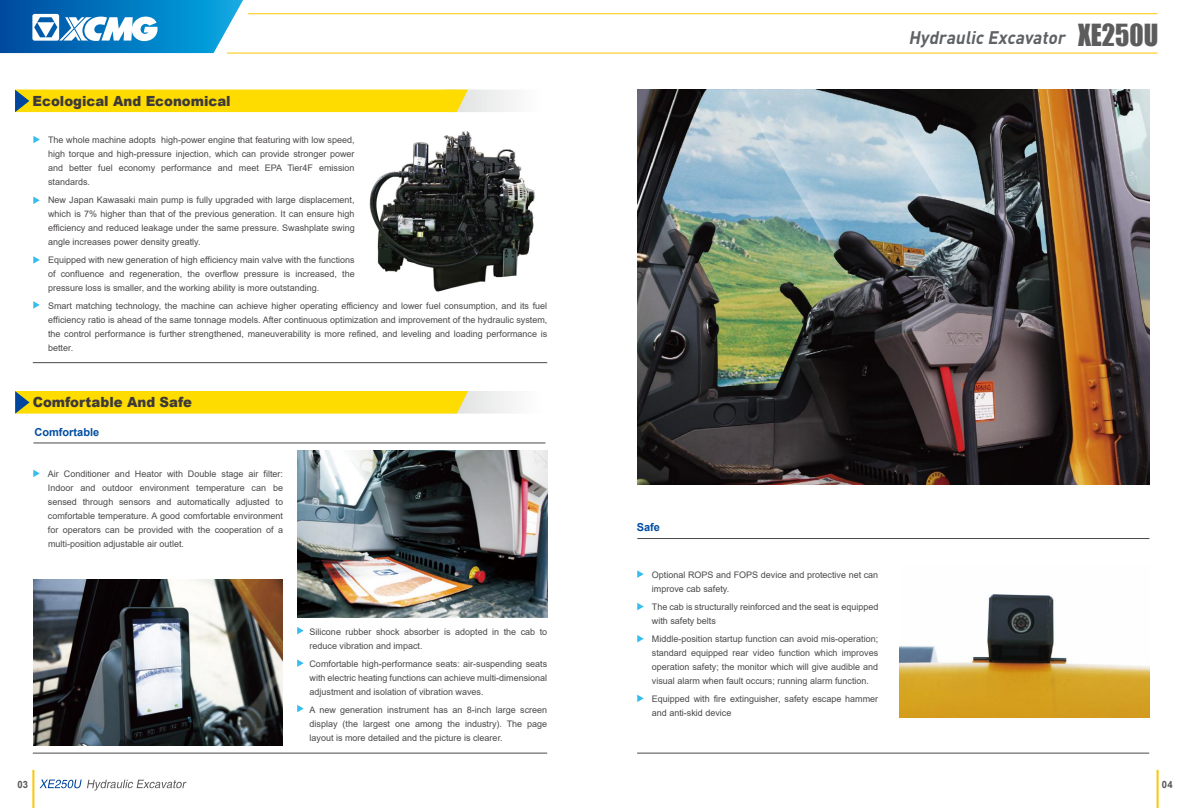
<style>
.page{position:relative;width:1191px;height:808px;background:#fff}
.page>*{position:absolute;margin:0;border:0;box-sizing:border-box;transform-origin:0 0}
.t1{font:28px "Impact";color:#5c5c5c;scale:.95 1}
.t2{font:italic 700 18px "DIN Pro";color:#5f6265;scale:.95 1}
.t3{font:900 14px "Arial";color:#3e3a39;scale:.95 1}
.t4{font:700 11px "Arial";color:#004da1}
.t5{font:700 10px "Arial";color:#595757;scale:.95 1}
.t6{font:9px/14px "Arial";color:#4b4848;text-align:justify}
</style>
<div class="page">
<div style="left:15px;top:90px;width:259px;height:22px;background:#ffdc00"></div>
<svg style="left:33px;top:136px;width:7px;height:7px"></svg>
<svg style="left:15px;top:391px;width:497px;height:23px;background:#f9dc1e"></svg>
<hr style="left:32px;top:770px;width:2px;height:38px;background:#fbc700">
<hr style="left:1156px;top:770px;width:2px;height:38px;background:#fbc700">
<svg style="left:0;top:0;width:243px;height:53px"></svg>
<hr style="left:227px;top:53px;width:930px;height:1px;background:#fbc700">
<hr style="left:248px;top:13px;width:909px;height:1px;background:#fbc700">
<svg style="left:33px;top:301px;width:7px;height:8px"></svg>
<svg style="left:33px;top:256px;width:7px;height:8px"></svg>
<svg style="left:33px;top:197px;width:7px;height:7px"></svg>
<svg style="left:33px;top:470px;width:7px;height:7px"></svg>
<svg style="left:297px;top:627px;width:7px;height:7px"></svg>
<svg style="left:297px;top:659px;width:7px;height:8px"></svg>
<svg style="left:297px;top:705px;width:7px;height:7px"></svg>
<hr style="left:33px;top:362px;width:514px;height:1px;background:#4b4848">
<hr style="left:33px;top:753px;width:514px;height:1px;background:#4b4848">
<hr style="left:33px;top:443px;width:512px;height:1px;background:#4b4848">
<hr style="left:637px;top:753px;width:512px;height:1px;background:#4b4848">
<svg style="left:40px;top:779px;width:146px;height:11px"></svg>
<img style="left:297px;top:451px;width:250px;height:166px">
<img style="left:33px;top:580px;width:250px;height:166px">
<svg style="left:637px;top:570px;width:7px;height:8px"></svg>
<svg style="left:637px;top:603px;width:7px;height:7px"></svg>
<svg style="left:637px;top:635px;width:7px;height:7px"></svg>
<svg style="left:637px;top:695px;width:7px;height:7px"></svg>
<hr style="left:637px;top:538px;width:512px;height:1px;background:#4b4848">
<img style="left:899px;top:594px;width:250px;height:123px">
<img style="left:637px;top:90px;width:512px;height:395px">
<img style="left:274px;top:89px;width:261px;height:203px">
<h3 class="t3" style="left:33px;top:91px;width:210px">Ecological And Economical</h3>
<p class="t6" style="left:48px;top:132px;width:308px">The whole machine adopts high-power engine that featuring with low speed, high torque and high-pressure injection, which can provide stronger power and better fuel economy performance and meet EPA Tier4F emission standards.</p>
<p class="t6" style="left:48px;top:192px;width:308px">New Japan Kawasaki main pump is fully upgraded with large displacement, which is 7% higher than that of the previous generation. It can ensure high efficiency and reduced leakage under the same pressure. Swashplate swing angle increases power density greatly.</p>
<p class="t6" style="left:48px;top:252px;width:308px">Equipped with new generation of high efficiency main valve with the functions of confluence and regeneration, the overflow pressure is increased, the pressure loss is smaller, and the working ability is more outstanding.</p>
<p class="t6" style="left:48px;top:299px;width:501px">Smart matching technology, the machine can achieve higher operating efficiency and lower fuel consumption, and its fuel efficiency ratio is ahead of the same tonnage models. After continuous optimization and improvement of the hydraulic system, the control performance is further strengthened, maneuverability is more refined, and leveling and loading performance is better.</p>
<h3 class="t3" style="left:33px;top:392px;width:169px">Comfortable And Safe</h3>
<p class="t4" style="left:34px;top:424px;width:66px">Comfortable</p>
<p class="t6" style="left:48px;top:467px;width:237px">Air Conditioner and Heator with Double stage air filter:<br>Indoor and outdoor environment temperature can be sensed through sensors and automatically adjusted to comfortable temperature. A good comfortable environment for operators can be provided with the cooperation of a multi-position adjustable air outlet.</p>
<p class="t6" style="left:309px;top:624px;width:239px">Silicone rubber shock absorber is adopted in the cab to reduce vibration and impact.</p>
<p class="t6" style="left:309px;top:656px;width:239px">Comfortable high-performance seats: air-suspending seats with electric heating functions can achieve multi-dimensional adjustment and isolation of vibration waves.</p>
<p class="t6" style="left:309px;top:702px;width:239px">A new generation instrument has an 8-inch large screen display (the largest one among the industry). The page layout is more detailed and the picture is clearer.</p>
<h2 class="t2" style="left:908px;top:25px;width:170px">Hydraulic Excavator</h2>
<h1 class="t1" style="left:1078px;top:13px;width:86px">XE250U</h1>
<p class="t4" style="left:636px;top:520px;width:25px">Safe</p>
<p class="t6" style="left:652px;top:567px;width:228px">Optional ROPS and FOPS device and protective net can improve cab safety.</p>
<p class="t6" style="left:652px;top:599px;width:228px">The cab is structurally reinforced and the seat is equipped with safety belts</p>
<p class="t6" style="left:652px;top:631px;width:228px">Middle-position startup function can avoid mis-operation; standard equipped rear video function which improves operation safety; the monitor which will give audible and visual alarm when fault occurs; running alarm function.</p>
<p class="t6" style="left:652px;top:691px;width:228px">Equipped with fire extinguisher, safety escape hammer and anti-skid device</p>
<p class="t5" style="left:17px;top:777px;width:13px">03</p>
<p class="t5" style="left:1162px;top:777px;width:13px">04</p>
</div>
